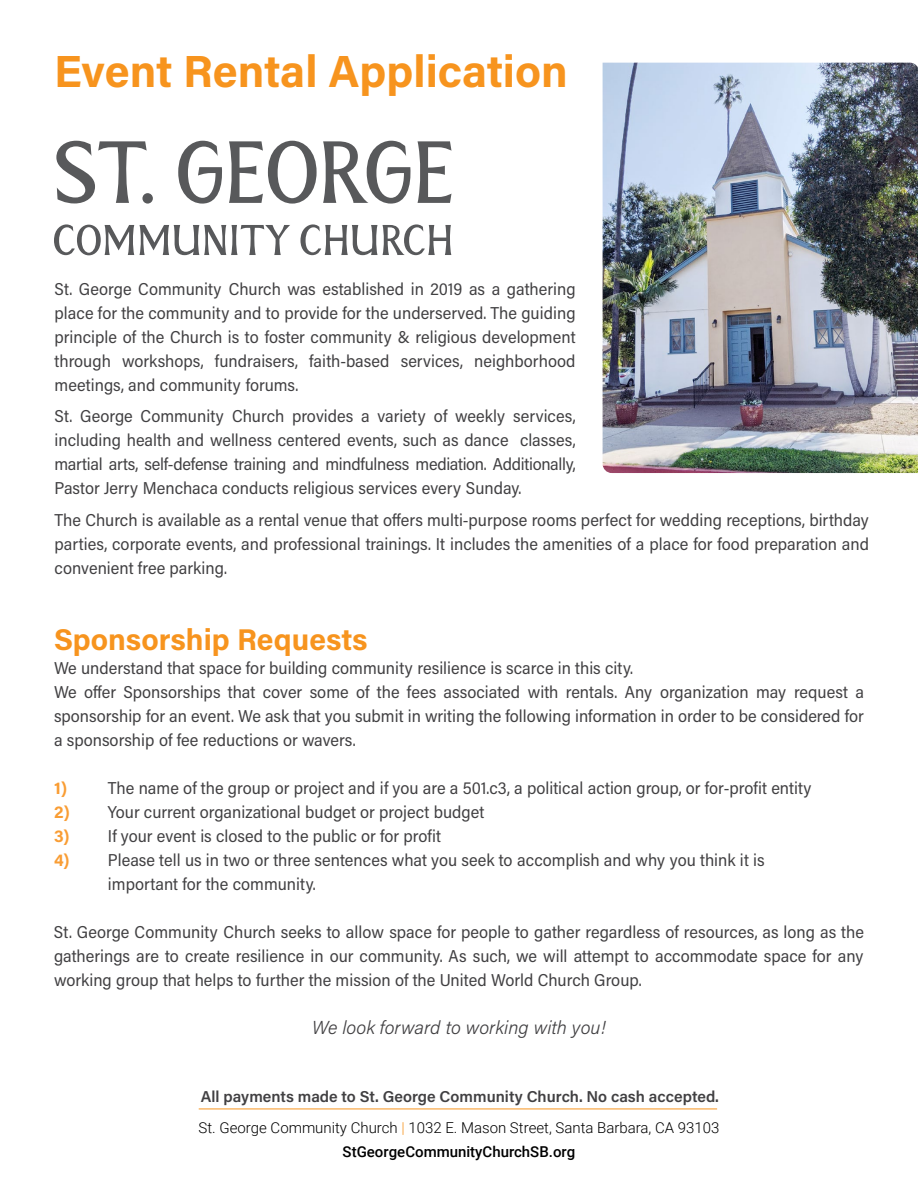
<style>
.page{position:relative;width:918px;height:1188px;background:#fff}
.page>*{position:absolute;margin:0;border:0;box-sizing:border-box;transform-origin:0 0}
.t1{font:45px "Acumin Variable Concept";letter-spacing:.05em;color:#f7941e}
.t2{font:30px "Acumin Variable Concept";letter-spacing:.055em;color:#f7941e}
.t3{font:18.75px "Acumin Variable Concept";color:#414042}
.t4{font:17.25px/24px "Acumin Variable Concept";letter-spacing:-.005em;color:#414042;text-align:justify}
.t5{font:17.25px "Acumin Variable Concept";color:#f99d34}
.t6{font:15.75px "Acumin Variable Concept";letter-spacing:.04em;color:#414042}
.t7{font:300 15px/24px "Roboto";color:#000;text-align:center}
.s1{color:#f99d34}
.s2{color:#f7941e}
.s3{font-weight:500}
</style>
<div class="page">
<hr style="left:199px;top:1109px;width:518px;height:1px;background:#f7941e">
<svg style="left:56px;top:141px;width:91px;height:62px"></svg>
<div style="left:142px;top:193px;width:11px;height:11px;background:#58595b;border-radius:50%"></div>
<svg style="left:178px;top:141px;width:44px;height:63px"></svg>
<svg style="left:229px;top:141px;width:88px;height:63px"></svg>
<svg style="left:323px;top:141px;width:88px;height:63px"></svg>
<svg style="left:418px;top:141px;width:33px;height:62px"></svg>
<svg style="left:54px;top:224px;width:80px;height:31px"></svg>
<svg style="left:140px;top:225px;width:150px;height:30px"></svg>
<svg style="left:300px;top:224px;width:77px;height:31px"></svg>
<svg style="left:383px;top:224px;width:68px;height:31px"></svg>
<img style="left:603px;top:63px;width:315px;height:410px">
<h1 class="t1" style="left:54px;top:40px;width:513px">Event Rental Application</h1>
<p class="t4" style="left:55px;top:276px;width:523px">St. George Community Church was established in 2019 as a gathering place for the community and to provide for the underserved. The guiding principle of the Church is to foster community &amp; religious development through workshops, fundraisers, faith-based services, neighborhood meetings, and community forums.</p>
<p class="t4" style="left:55px;top:403px;width:523px">St. George Community Church provides a variety of weekly services, including health and wellness centered events, such as dance classes, martial arts, self-defense training and mindfulness mediation. Additionally, Pastor Jerry Menchaca conducts religious services every Sunday.</p>
<p class="t4" style="left:55px;top:507px;width:816px">The Church is available as a rental venue that offers multi-purpose rooms perfect for wedding receptions, birthday parties, corporate events, and professional trainings. It includes the amenities of a place for food preparation and convenient free parking.</p>
<h2 class="t2" style="left:54px;top:619px;width:313px">Sponsorship Requests</h2>
<p class="t4" style="left:54px;top:655px;width:812px;text-align:left">We understand that space for building community resilience is scarce in this city.<br>We offer Sponsorships that cover some of the fees associated with rentals. Any organization may request a sponsorship for an event. We ask that you submit in writing the following information in order to be considered for a sponsorship of fee reductions or wavers.</p>
<p class="t5" style="left:54px;top:776px;width:14px">1)</p>
<p class="t4" style="left:108px;top:775px;width:705px">The name of the group or project and if you are a 501.c3, a political action group, or for-profit entity</p>
<p class="t4" style="left:54px;top:799px;width:432px"><span class="s1">2)</span> Your current organizational budget or project budget</p>
<p class="t4" style="left:54px;top:823px;width:389px"><span class="s1">3)</span> If your event is closed to the public or for profit</p>
<p class="t4" style="left:108px;top:847px;width:658px;text-indent:-54px"><span class="s1">4)</span> Please tell us in two or three sentences what you seek to accomplish and why you think it is important for the community.</p>
<p class="t4" style="left:54px;top:919px;width:812px">St. George Community Church seeks to allow space for people to gather regardless of resources, as long as the gatherings are to create resilience in our community. As such, we will attempt to accommodate space for any working group that helps to further the mission of the United World Church Group.</p>
<p class="t3" style="left:312px;top:1014px;width:295px">We look forward to working with you!</p>
<p class="t6" style="left:201px;top:1085px;width:519px">All payments made to St. George Community Church. No cash accepted.</p>
<p class="t7" style="left:198px;top:1115px;width:522px">St. George Community Church <span class="s2">|</span> 1032 E. Mason Street, Santa Barbara, CA 93103<br><span class="s3">StGeorgeCommunityChurchSB.org</span></p>
</div>
